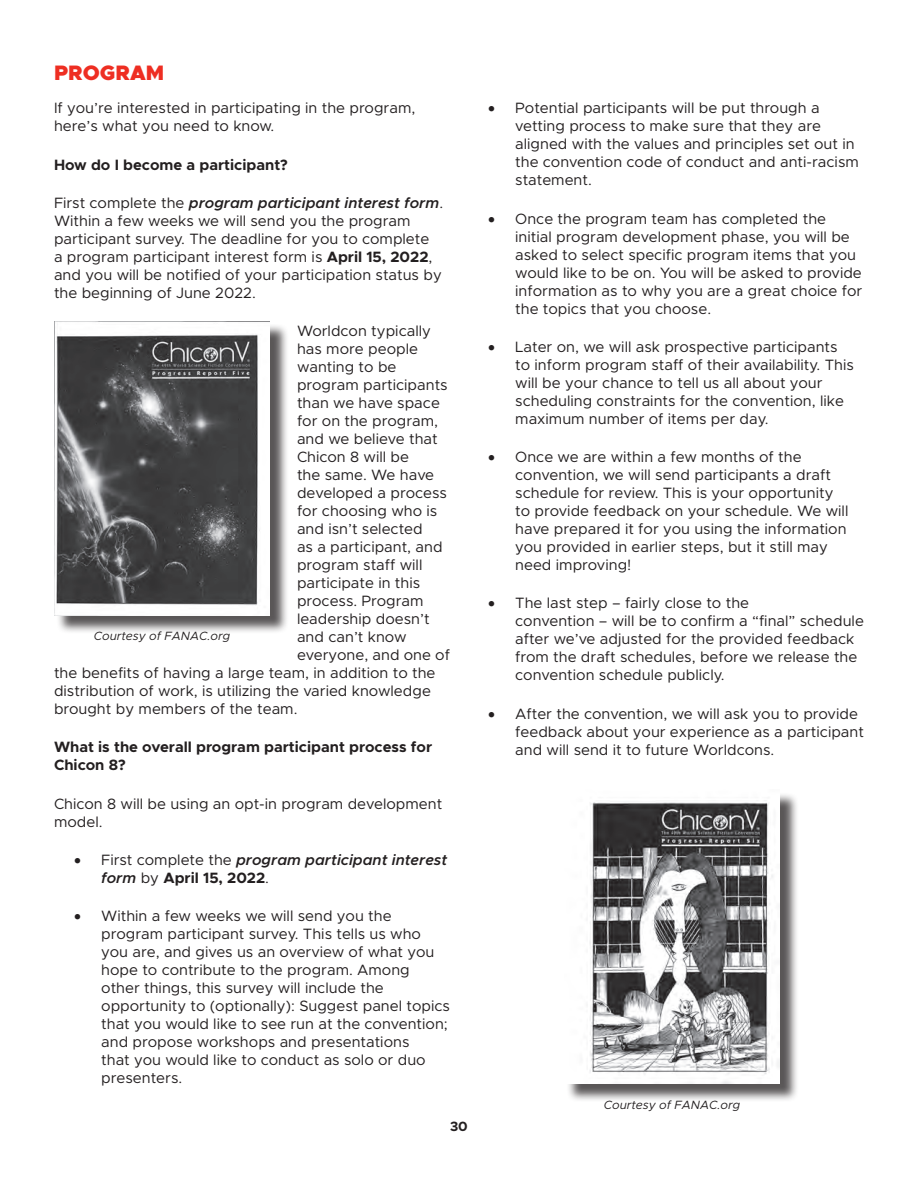
<style>
.page{position:relative;width:918px;height:1188px;background:#fff}
.page>*{position:absolute;margin:0;border:0;box-sizing:border-box;transform-origin:0 0}
.t1{font:900 21px "Metropolis";color:#ee2e22}
.t2{font:15px/18px "Metropolis";color:#231f20}
.t3{font:700 15px/18px "Metropolis";color:#231f20}
.t4{font:italic 600 15px/18px "Metropolis";color:#231f20}
.t5{font:700 13.5px "Metropolis";color:#231f20}
.t6{font:italic 12px "Metropolis";color:#231f20}
.s1{font-weight:600;font-style:italic}
.s2{font-weight:700}
.s3{font-weight:400;font-style:normal}
.s4{font-weight:700;font-style:normal}
</style>
<div class="page">
<div style="left:56px;top:324px;width:232px;height:310px;background:#231f20;opacity:.75"></div>
<img style="left:54px;top:321px;width:216px;height:294px">
<div style="left:566px;top:792px;width:232px;height:310px;background:#231f20;opacity:.75"></div>
<img style="left:566px;top:792px;width:214px;height:292px">
<p class="t1" style="left:54px;top:60px;width:112px">PROGRAM</p>
<p class="t2" style="left:54px;top:99px;width:363px">If you’re interested in participating in the program, here’s what you need to know.</p>
<p class="t3" style="left:54px;top:156px;width:235px">How do I become a participant?</p>
<p class="t2" style="left:54px;top:194px;width:391px">First complete the <span class="s1">program participant interest form</span>.<br>Within a few weeks we will send you the program participant survey. The deadline for you to complete<br>a program participant interest form is <span class="s2">April 15, 2022</span>, and you will be notified of your participation status by the beginning of June 2022.</p>
<p class="t2" style="left:297px;top:322px;width:136px">Worldcon typically</p>
<p class="t2" style="left:297px;top:340px;width:123px">has more people</p>
<p class="t2" style="left:297px;top:358px;width:101px">wanting to be</p>
<p class="t2" style="left:297px;top:376px;width:152px">program participants</p>
<p class="t2" style="left:297px;top:394px;width:144px">than we have space</p>
<p class="t2" style="left:297px;top:412px;width:143px">for on the program,</p>
<p class="t2" style="left:297px;top:430px;width:142px">and we believe that</p>
<p class="t2" style="left:297px;top:448px;width:114px">Chicon 8 will be</p>
<p class="t2" style="left:297px;top:466px;width:139px">the same. We have</p>
<p class="t2" style="left:297px;top:484px;width:152px">developed a process</p>
<p class="t2" style="left:297px;top:502px;width:142px">for choosing who is</p>
<p class="t2" style="left:297px;top:520px;width:127px">and isn’t selected</p>
<p class="t2" style="left:297px;top:538px;width:147px">as a participant, and</p>
<p class="t2" style="left:297px;top:556px;width:127px">program staff will</p>
<p class="t2" style="left:297px;top:574px;width:125px">participate in this</p>
<p class="t2" style="left:297px;top:592px;width:128px">process. Program</p>
<p class="t2" style="left:297px;top:610px;width:134px">leadership doesn’t</p>
<p class="t2" style="left:297px;top:628px;width:111px">and can’t know</p>
<p class="t2" style="left:297px;top:646px;width:154px">everyone, and one of</p>
<p class="t2" style="left:54px;top:664px;width:383px">the benefits of having a large team, in addition to the</p>
<p class="t2" style="left:54px;top:682px;width:378px">distribution of work, is utilizing the varied knowledge</p>
<p class="t2" style="left:54px;top:700px;width:245px">brought by members of the team.</p>
<p class="t3" style="left:54px;top:738px;width:380px">What is the overall program participant process for<br>Chicon 8?</p>
<p class="t2" style="left:54px;top:795px;width:390px">Chicon 8 will be using an opt-in program development model.</p>
<p class="t4" style="left:101px;top:851px;width:348px;text-indent:-27px">• <span class="s3">First complete the</span> program participant interest form <span class="s3">by</span> <span class="s4">April 15, 2022</span><span class="s3">.</span></p>
<p class="t2" style="left:101px;top:907px;width:350px;text-indent:-27px">• Within a few weeks we will send you the program participant survey. This tells us who you are, and gives us an overview of what you hope to contribute to the program. Among other things, this survey will include the opportunity to (optionally): Suggest panel topics that you would like to see run at the convention; and propose workshops and presentations<br>that you would like to conduct as solo or duo presenters.</p>
<p class="t6" style="left:94px;top:629px;width:138px">Courtesy of FANAC.org</p>
<p class="t5" style="left:450px;top:1118px;width:19px">30</p>
<p class="t2" style="left:515px;top:99px;width:345px;text-indent:-27px">• Potential participants will be put through a vetting process to make sure that they are aligned with the values and principles set out in the convention code of conduct and anti-racism statement.</p>
<p class="t2" style="left:515px;top:210px;width:349px;text-indent:-27px">• Once the program team has completed the initial program development phase, you will be asked to select specific program items that you would like to be on. You will be asked to provide information as to why you are a great choice for the topics that you choose.</p>
<p class="t2" style="left:515px;top:338px;width:340px;text-indent:-27px">• Later on, we will ask prospective participants to inform program staff of their availability. This will be your chance to tell us all about your scheduling constraints for the convention, like maximum number of items per day.</p>
<p class="t2" style="left:515px;top:448px;width:335px;text-indent:-27px">• Once we are within a few months of the convention, we will send participants a draft schedule for review. This is your opportunity to provide feedback on your schedule. We will have prepared it for you using the information you provided in earlier steps, but it still may need improving!</p>
<p class="t2" style="left:515px;top:594px;width:350px;text-indent:-27px">• The last step – fairly close to the<br>convention – will be to confirm a “final” schedule after we’ve adjusted for the provided feedback from the draft schedules, before we release the convention schedule publicly.</p>
<p class="t2" style="left:515px;top:705px;width:350px;text-indent:-27px">• After the convention, we will ask you to provide feedback about your experience as a participant and will send it to future Worldcons.</p>
<p class="t6" style="left:604px;top:1098px;width:138px">Courtesy of FANAC.org</p>
</div>
